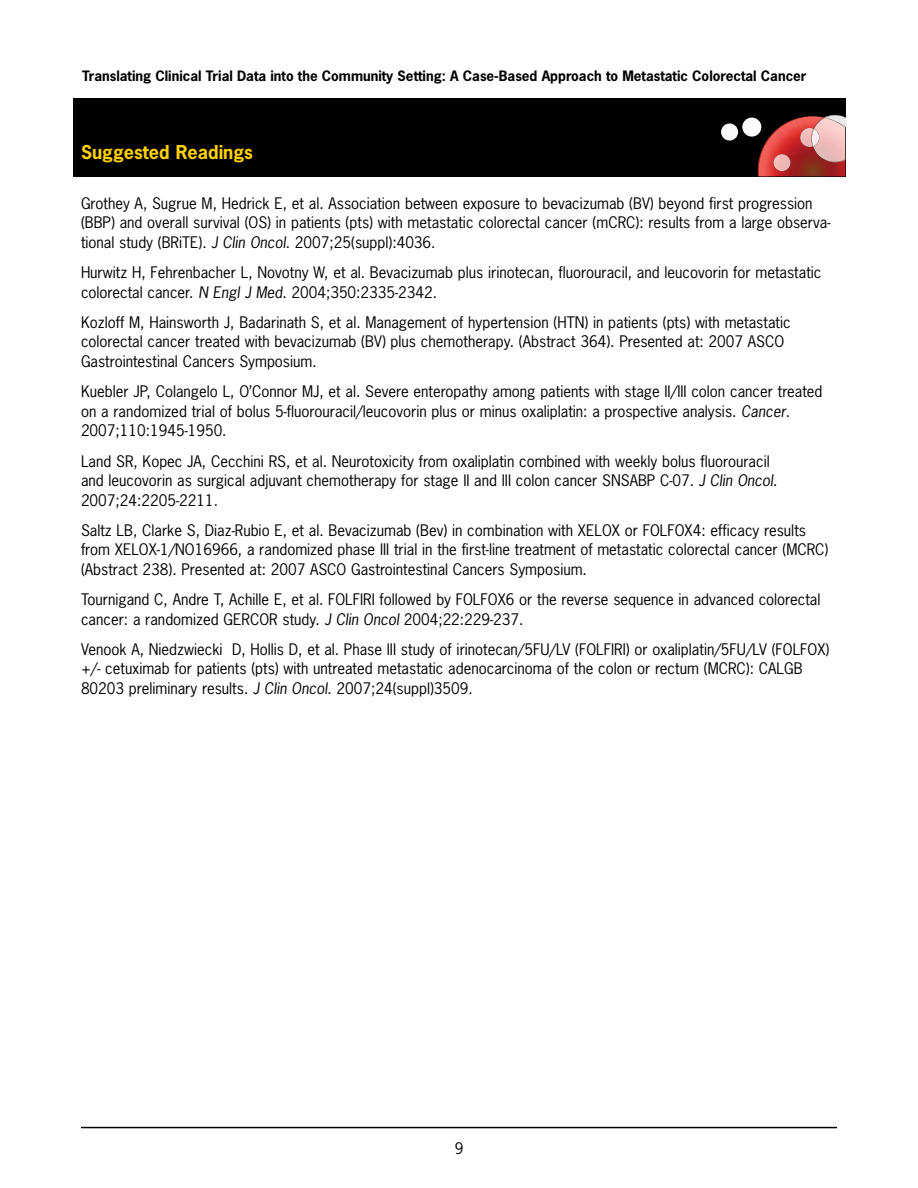
<style>
.page{position:relative;width:918px;height:1188px;background:#fff}
.page>*{position:absolute;margin:0;border:0;box-sizing:border-box;transform-origin:0 0}
.t1{font:700 18px "News Gothic Std";color:#ffd100}
.t2{font:15px/19.5px "News Gothic Std";color:#000}
.t3{font:700 13.5px "News Gothic Std";color:#000}
.s1{font-style:italic}
</style>
<div class="page">
<hr style="left:81px;top:1127px;width:756px;height:1px;background:#000">
<div style="left:73px;top:98px;width:772px;height:78px;background:#000"></div>
<div style="left:742px;top:118px;width:19px;height:19px;background:#fff;border-radius:50%"></div>
<div style="left:721px;top:123px;width:17px;height:18px;background:#fafafa;border-radius:50%"></div>
<svg style="left:758px;top:115px;width:87px;height:61px"></svg>
<img style="left:813px;top:118px;width:32px;height:44px">
<p class="t3" style="left:82px;top:67px;width:726px">Translating Clinical Trial Data into the Community Setting: A Case-Based Approach to Metastatic Colorectal Cancer</p>
<p class="t1" style="left:81px;top:140px;width:174px">Suggested Readings</p>
<p class="t2" style="left:81px;top:193px;width:751px">Grothey A, Sugrue M, Hedrick E, et al. Association between exposure to bevacizumab (BV) beyond first progression (BBP) and overall survival (OS) in patients (pts) with metastatic colorectal cancer (mCRC): results from a large observa&shy;tional study (BRiTE). <span class="s1">J Clin Oncol</span>. 2007;25(suppl):4036.</p>
<p class="t2" style="left:81px;top:263px;width:742px">Hurwitz H, Fehrenbacher L, Novotny W, et al. Bevacizumab plus irinotecan, fluorouracil, and leucovorin for metastatic colorectal cancer. <span class="s1">N Engl J Med</span>. 2004;350:2335-2342.</p>
<p class="t2" style="left:81px;top:312px;width:711px">Kozloff M, Hainsworth J, Badarinath S, et al. Management of hypertension (HTN) in patients (pts) with metastatic colorectal cancer treated with bevacizumab (BV) plus chemotherapy. (Abstract 364). Presented at: 2007 ASCO<br>Gastrointestinal Cancers Symposium.</p>
<p class="t2" style="left:81px;top:382px;width:743px">Kuebler JP, Colangelo L, O’Connor MJ, et al. Severe enteropathy among patients with stage II/III colon cancer treated on a randomized trial of bolus 5-fluorouracil/leucovorin plus or minus oxaliplatin: a prospective analysis. <span class="s1">Cancer</span>.<br>2007;110:1945-1950.</p>
<p class="t2" style="left:81px;top:451px;width:698px">Land SR, Kopec JA, Cecchini RS, et al. Neurotoxicity from oxaliplatin combined with weekly bolus fluorouracil and leucovorin as surgical adjuvant chemotherapy for stage II and III colon cancer SNSABP C-07. <span class="s1">J Clin Oncol</span>.<br>2007;24:2205-2211.</p>
<p class="t2" style="left:81px;top:520px;width:749px">Saltz LB, Clarke S, Diaz-Rubio E, et al. Bevacizumab (Bev) in combination with XELOX or FOLFOX4: efficacy results from XELOX-1/NO16966, a randomized phase III trial in the first-line treatment of metastatic colorectal cancer (MCRC) (Abstract 238). Presented at: 2007 ASCO Gastrointestinal Cancers Symposium.</p>
<p class="t2" style="left:81px;top:590px;width:741px">Tournigand C, Andre T, Achille E, et al. FOLFIRI followed by FOLFOX6 or the reverse sequence in advanced colorectal cancer: a randomized GERCOR study. <span class="s1">J Clin Oncol</span> 2004;22:229-237.</p>
<p class="t2" style="left:81px;top:639px;width:750px">Venook A, Niedzwiecki D, Hollis D, et al. Phase III study of irinotecan/5FU/LV (FOLFIRI) or oxaliplatin/5FU/LV (FOLFOX) +/- cetuximab for patients (pts) with untreated metastatic adenocarcinoma of the colon or rectum (MCRC): CALGB<br>80203 preliminary results. <span class="s1">J Clin Oncol</span>. 2007;24(suppl)3509.</p>
<p class="t2" style="left:455px;top:1138px;width:10px">9</p>
</div>
